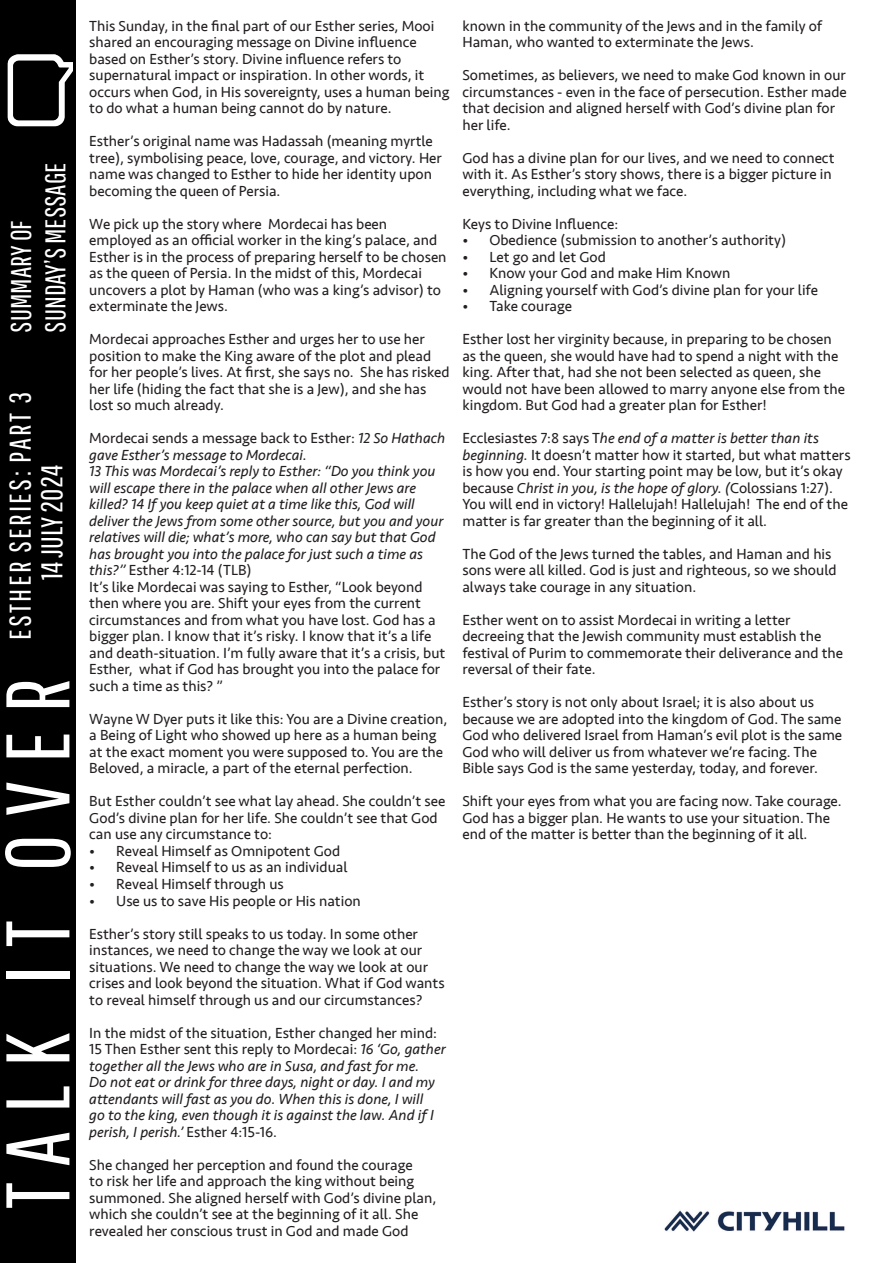
<style>
.page{position:relative;width:893px;height:1263px;background:#fff}
.page>*{position:absolute;margin:0;border:0;box-sizing:border-box;transform-origin:0 0}
.t1{font:90px "Pathway Gothic One";letter-spacing:.2em;color:#fff}
.t2{font:30px "Pathway Gothic One";letter-spacing:.075em;color:#fff}
.t3{font:30px "Pathway Gothic One";color:#fff}
.t4{font:28.5px "Pathway Gothic One";color:#fff}
.t5{font:15px/16.5px "Seravek";color:#231f20}
.t6{font:italic 15px/16.5px "Seravek";color:#231f20}
.s1{font-style:normal}
.s2{font-style:italic}
</style>
<div class="page">
<div style="left:0;top:0;width:75px;height:1263px;background:#000001"></div>
<img style="left:7px;top:54px;width:65px;height:72px">
<img style="left:664px;top:1210px;width:181px;height:22px">
<p class="t4" style="left:4px;top:332px;width:114px;rotate:-90deg">SUMMARY OF</p>
<p class="t4" style="left:38px;top:332px;width:171px;rotate:-90deg">SUNDAY’S MESSAGE</p>
<p class="t2" style="left:2px;top:640px;width:249px;rotate:-90deg">ESTHER SERIES: PART 3</p>
<p class="t3" style="left:34px;top:580px;width:117px;rotate:-90deg">14 JULY 2024</p>
<p class="t1" style="left:-16px;top:1209px;width:532px;rotate:-90deg">TALK IT OVER</p>
<p class="t5" style="left:89px;top:18px;width:362px">This Sunday, in the final part of our Esther series, Mooi shared an encouraging message on Divine influence based on Esther’s story. Divine influence refers to supernatural impact or inspiration. In other words, it occurs when God, in His sovereignty, uses a human being to do what a human being cannot do by nature.</p>
<p class="t5" style="left:89px;top:133px;width:354px">Esther’s original name was Hadassah (meaning myrtle tree), symbolising peace, love, courage, and victory. Her name was changed to Esther to hide her identity upon becoming the queen of Persia.</p>
<p class="t5" style="left:89px;top:216px;width:359px">We pick up the story where Mordecai has been employed as an official worker in the king’s palace, and Esther is in the process of preparing herself to be chosen as the queen of Persia. In the midst of this, Mordecai uncovers a plot by Haman (who was a king’s advisor) to exterminate the Jews.</p>
<p class="t5" style="left:89px;top:331px;width:362px">Mordecai approaches Esther and urges her to use her position to make the King aware of the plot and plead for her people’s lives. At first, she says no. She has risked her life (hiding the fact that she is a Jew), and she has lost so much already.</p>
<p class="t6" style="left:89px;top:430px;width:358px"><span class="s1">Mordecai sends a message back to Esther:</span> 12 So Hathach gave Esther’s message to Mordecai.</p>
<p class="t6" style="left:89px;top:463px;width:356px">13 This was Mordecai’s reply to Esther: “Do you think you will escape there in the palace when all other Jews are killed? 14 If you keep quiet at a time like this, God will deliver the Jews from some other source, but you and your relatives will die; what’s more, who can say but that God has brought you into the palace for just such a time as this?” <span class="s1">Esther 4:12-14 (TLB)</span></p>
<p class="t5" style="left:89px;top:579px;width:358px">It’s like Mordecai was saying to Esther, “Look beyond then where you are. Shift your eyes from the current circumstances and from what you have lost. God has a bigger plan. I know that it’s risky. I know that it’s a life and death-situation. I’m fully aware that it’s a crisis, but Esther, what if God has brought you into the palace for such a time as this? ”</p>
<p class="t5" style="left:89px;top:711px;width:359px">Wayne W Dyer puts it like this: You are a Divine creation, a Being of Light who showed up here as a human being at the exact moment you were supposed to. You are the Beloved, a miracle, a part of the eternal perfection.</p>
<p class="t5" style="left:89px;top:793px;width:358px">But Esther couldn’t see what lay ahead. She couldn’t see<br>God’s divine plan for her life. She couldn’t see that God can use any circumstance to:</p>
<p class="t5" style="left:89px;top:843px;width:253px">• Reveal Himself as Omnipotent God</p>
<p class="t5" style="left:89px;top:859px;width:260px">• Reveal Himself to us as an individual</p>
<p class="t5" style="left:89px;top:876px;width:196px">• Reveal Himself through us</p>
<p class="t5" style="left:89px;top:892px;width:273px">• Use us to save His people or His nation</p>
<p class="t5" style="left:89px;top:925px;width:357px">Esther’s story still speaks to us today. In some other instances, we need to change the way we look at our situations. We need to change the way we look at our crises and look beyond the situation. What if God wants to reveal himself through us and our circumstances?</p>
<p class="t6" style="left:89px;top:1024px;width:358px"><span class="s1">In the midst of the situation, Esther changed her mind:<br>15 Then Esther sent this reply to Mordecai:</span> 16 ‘Go, gather together all the Jews who are in Susa, and fast for me.<br>Do not eat or drink for three days, night or day. I and my attendants will fast as you do. When this is done, I will<br>go to the king, even though it is against the law. And if I perish, I perish.’ <span class="s1">Esther 4:15-16.</span></p>
<p class="t5" style="left:89px;top:1156px;width:349px">She changed her perception and found the courage<br>to risk her life and approach the king without being summoned. She aligned herself with God’s divine plan, which she couldn’t see at the beginning of it all. She revealed her conscious trust in God and made God</p>
<p class="t5" style="left:462px;top:18px;width:361px">known in the community of the Jews and in the family of<br>Haman, who wanted to exterminate the Jews.</p>
<p class="t5" style="left:462px;top:67px;width:386px">Sometimes, as believers, we need to make God known in our circumstances - even in the face of persecution. Esther made that decision and aligned herself with God’s divine plan for her life.</p>
<p class="t5" style="left:462px;top:150px;width:374px">God has a divine plan for our lives, and we need to connect with it. As Esther’s story shows, there is a bigger picture in everything, including what we face.</p>
<p class="t5" style="left:462px;top:216px;width:157px">Keys to Divine Influence:</p>
<p class="t5" style="left:462px;top:232px;width:325px">• Obedience (submission to another’s authority)</p>
<p class="t5" style="left:462px;top:249px;width:145px">• Let go and let God</p>
<p class="t5" style="left:462px;top:265px;width:270px">• Know your God and make Him Known</p>
<p class="t5" style="left:462px;top:282px;width:357px">• Aligning yourself with God’s divine plan for your life</p>
<p class="t5" style="left:462px;top:298px;width:111px">• Take courage</p>
<p class="t5" style="left:462px;top:331px;width:384px">Esther lost her virginity because, in preparing to be chosen as the queen, she would have had to spend a night with the king. After that, had she not been selected as queen, she would not have been allowed to marry anyone else from the kingdom. But God had a greater plan for Esther!</p>
<p class="t5" style="left:462px;top:430px;width:390px">Ecclesiastes 7:8 says T<span class="s2">he end of a matter is better than its beginning.</span> It doesn’t matter how it started, but what matters is how you end. Your starting point may be low, but it’s okay because <span class="s2">Christ in you, is the hope of glory. (</span>Colossians 1:27).<br>You will end in victory! Hallelujah! Hallelujah! The end of the matter is far greater than the beginning of it all.</p>
<p class="t5" style="left:462px;top:546px;width:376px">The God of the Jews turned the tables, and Haman and his sons were all killed. God is just and righteous, so we should always take courage in any situation.</p>
<p class="t5" style="left:462px;top:612px;width:382px">Esther went on to assist Mordecai in writing a letter decreeing that the Jewish community must establish the festival of Purim to commemorate their deliverance and the reversal of their fate.</p>
<p class="t5" style="left:462px;top:694px;width:381px">Esther’s story is not only about Israel; it is also about us because we are adopted into the kingdom of God. The same God who delivered Israel from Haman’s evil plot is the same God who will deliver us from whatever we’re facing. The Bible says God is the same yesterday, today, and forever.</p>
<p class="t5" style="left:462px;top:793px;width:381px">Shift your eyes from what you are facing now. Take courage.<br>God has a bigger plan. He wants to use your situation. The end of the matter is better than the beginning of it all.</p>
</div>
